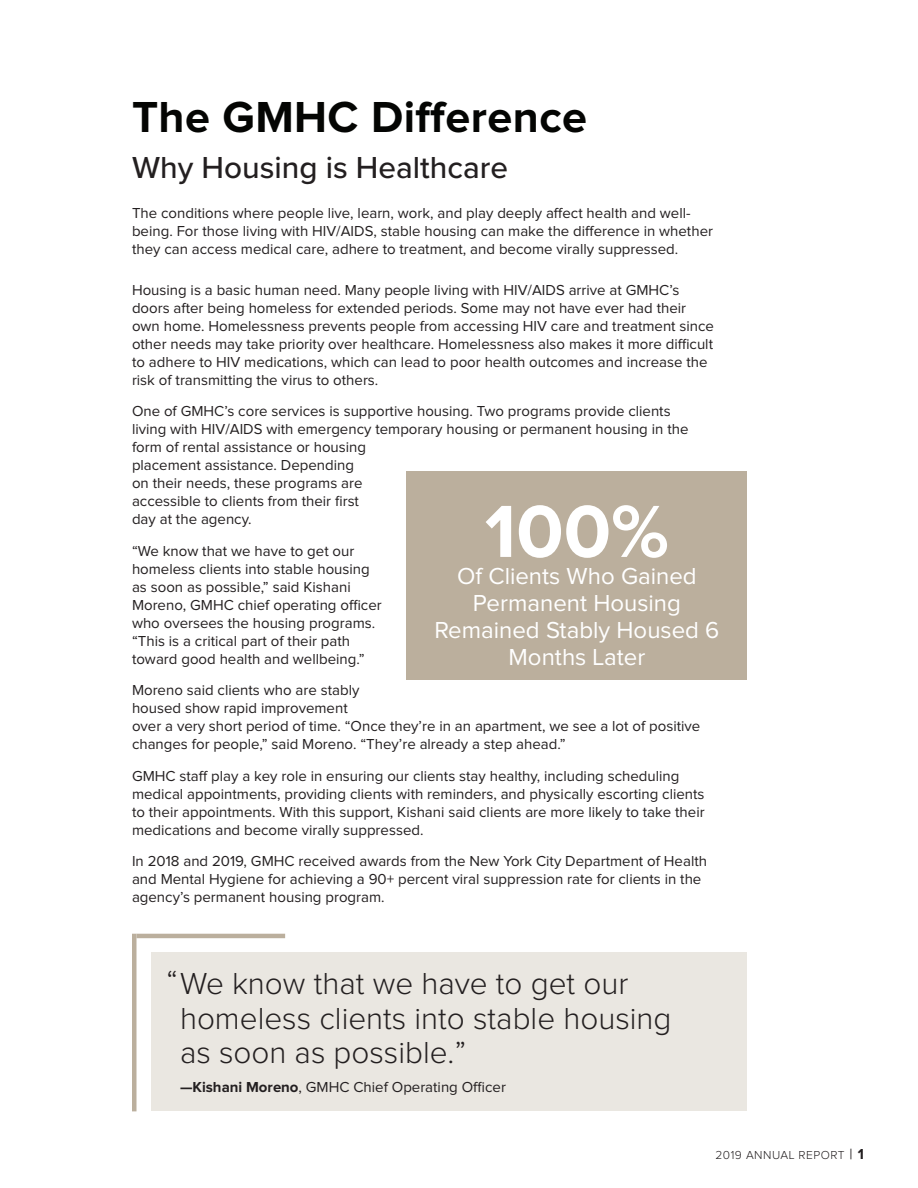
<style>
.page{position:relative;width:918px;height:1188px;background:#fff}
.page>*{position:absolute;margin:0;border:0;box-sizing:border-box;transform-origin:0 0}
.IMO-10pt{font:700 76.5px "Proxima Nova";color:#fff}
.IMO-10pt-2{font:700 45px "Proxima Nova";letter-spacing:.01em;color:#040503}
.pullquote{font:300 31.5px/34.5px "Proxima Nova";color:#231f20}
.t1{font:500 31.5px "Proxima Nova";color:#231f20}
.IMO-10pt-3{font:24px/27px "Proxima Nova";color:#fff;text-align:center}
.pullquote-2{font:15px/18px "Proxima Nova";color:#231f20}
.t2{font:300 12px "Proxima Nova";letter-spacing:.04em;color:#231f20}
.s1{font-weight:700}
.s2{font-weight:400;font-size:15px}
.s3{font-weight:700;font-size:15px}
</style>
<div class="page">
<div style="left:152px;top:952px;width:595px;height:159px;background:#eae7e1"></div>
<div style="left:407px;top:471px;width:340px;height:209px;background:#bbaf9d"></div>
<hr style="left:136px;top:934px;width:149px;height:4px;background:#bbaf9d">
<hr style="left:132px;top:934px;width:4px;height:177px;background:#bbaf9d">
<p class="IMO-10pt-2" style="left:132px;top:91px;width:457px">The GMHC Difference</p>
<p class="t1" style="left:132px;top:144px;width:378px">Why Housing is Healthcare</p>
<p class="pullquote-2" style="left:132px;top:205px;width:583px">The conditions where people live, learn, work, and play deeply affect health and well&shy;being. For those living with HIV/AIDS, stable housing can make the difference in whether they can access medical care, adhere to treatment, and become virally suppressed.</p>
<p class="pullquote-2" style="left:132px;top:281px;width:584px">Housing is a basic human need. Many people living with HIV/AIDS arrive at GMHC’s doors after being homeless for extended periods. Some may not have ever had their own home. Homelessness prevents people from accessing HIV care and treatment since other needs may take priority over healthcare. Homelessness also makes it more difficult to adhere to HIV medications, which can lead to poor health outcomes and increase the risk of transmitting the virus to others.</p>
<p class="pullquote-2" style="left:132px;top:403px;width:558px">One of GMHC’s core services is supportive housing. Two programs provide clients living with HIV/AIDS with emergency temporary housing or permanent housing in the form of rental assistance or housing<br>placement assistance. Depending<br>on their needs, these programs are<br>accessible to clients from their first<br>day at the agency.</p>
<p class="pullquote-2" style="left:132px;top:542px;width:251px">“We know that we have to get our homeless clients into stable housing as soon as possible,” said Kishani Moreno, GMHC chief operating officer who oversees the housing programs. “This is a critical part of their path toward good health and wellbeing.”</p>
<p class="pullquote-2" style="left:132px;top:682px;width:570px">Moreno said clients who are stably<br>housed show rapid improvement<br>over a very short period of time. “Once they’re in an apartment, we see a lot of positive changes for people,” said Moreno. “They’re already a step ahead.”</p>
<p class="pullquote-2" style="left:132px;top:767px;width:574px">GMHC staff play a key role in ensuring our clients stay healthy, including scheduling medical appointments, providing clients with reminders, and physically escorting clients to their appointments. With this support, Kishani said clients are more likely to take their medications and become virally suppressed.</p>
<p class="pullquote-2" style="left:132px;top:853px;width:577px">In 2018 and 2019, GMHC received awards from the New York City Department of Health and Mental Hygiene for achieving a 90+ percent viral suppression rate for clients in the agency’s permanent housing program.</p>
<p class="IMO-10pt" style="left:485px;top:488px;width:186px">100%</p>
<p class="IMO-10pt-3" style="left:473px;top:590px;width:210px">Permanent Housing</p>
<p class="IMO-10pt-3" style="left:434px;top:617px;width:287px">Remained Stably Housed 6<br>Months Later</p>
<p class="IMO-10pt-3" style="left:457px;top:563px;width:241px">Of Clients Who Gained</p>
<p class="pullquote" style="left:180px;top:967px;width:493px;text-indent:-14px">“We know that we have to get our homeless clients into stable housing as soon as possible.”</p>
<p class="pullquote-2" style="left:180px;top:1078px;width:328px"><span class="s1">—Kishani Moreno</span>, GMHC Chief Operating Officer</p>
<p class="t2" style="left:716px;top:1149px;width:150px">2019 ANNUAL REPORT <span class="s2">|</span> <span class="s3">1</span></p>
</div>
